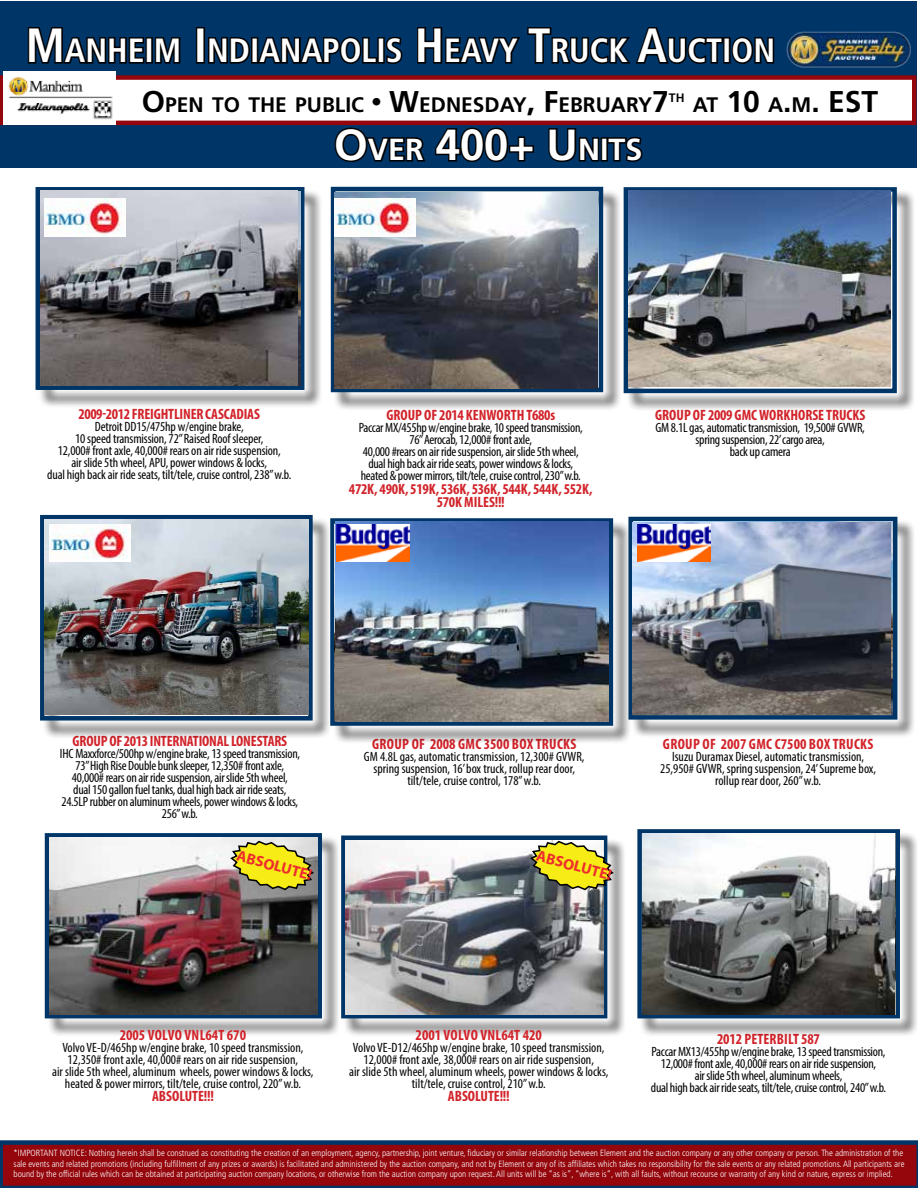
<style>
.page{position:relative;width:918px;height:1188px;background:#fff}
.page>*{position:absolute;margin:0;border:0;box-sizing:border-box;transform-origin:0 0}
.t1{font:700 condensed 33.6px "Frutiger LT Std";color:#fff}
.t2{font:700 30.45px "Frutiger LT Std";color:#fff}
.t3{font:700 30px "Frutiger LT Std";color:#000}
.t4{font:700 21px "Frutiger LT Std";color:#000}
.t5{font:700 15.45px "Myriad Pro";color:#ee2d2d}
.t6{font:700 condensed 15px/13.5px "Myriad Pro";letter-spacing:-.005em;color:#d2232a;text-align:center}
.t7{font:700 condensed 15px "Myriad Pro";letter-spacing:.02em;color:#d2232a}
.t8{font:condensed 13.5px/12px "Myriad Pro";letter-spacing:-.015em;color:#000;text-align:center}
.t9{font:700 12.3px "Frutiger LT Std";color:#000}
.t10{font:300 condensed 9px/10.5px "Frutiger LT Std";color:#fff}
.s1{font-size:48px}
.s2{font-size:30px}
.s3{font-family:"Homizio";font-size:30px}
.s4{font-size:21px}
.s5{font-size:43.5px}
</style>
<div class="page">
<svg style="left:0;top:1140px;width:918px;height:48px;background:#7f0e1a"></svg>
<div style="left:1px;top:1px;width:916px;height:167px;background:#003568"></div>
<img style="left:813px;top:31px;width:98px;height:37px">
<div style="left:2px;top:78px;width:912px;height:45px;background:#fff"></div>
<div style="left:0;top:75px;width:916px;height:50px;border:4px solid #94060c"></div>
<svg style="left:26px;top:27px;width:787px;height:135px"></svg>
<img style="left:4px;top:71px;width:112px;height:54px">
<div style="left:38px;top:189px;width:285px;height:220px;background:#000;opacity:.75"></div>
<div style="left:36px;top:187px;width:268px;height:203px;border:4px solid #003568"></div>
<div style="left:333px;top:189px;width:289px;height:222px;background:#000;opacity:.75"></div>
<div style="left:331px;top:187px;width:272px;height:205px;border:4px solid #003568"></div>
<div style="left:626px;top:189px;width:289px;height:223px;background:#000;opacity:.75"></div>
<div style="left:624px;top:187px;width:273px;height:206px;border:4px solid #003568"></div>
<div style="left:42px;top:517px;width:289px;height:222px;background:#000;opacity:.75"></div>
<div style="left:40px;top:515px;width:273px;height:206px;border:4px solid #003568"></div>
<div style="left:47px;top:835px;width:294px;height:202px;background:#000;opacity:.75"></div>
<div style="left:45px;top:833px;width:277px;height:185px;border:4px solid #003568"></div>
<div style="left:333px;top:521px;width:299px;height:223px;background:#000;opacity:.75"></div>
<div style="left:330px;top:518px;width:283px;height:208px;border:4px solid #003568"></div>
<div style="left:640px;top:831px;width:278px;height:206px;background:#000;opacity:.75"></div>
<div style="left:637px;top:829px;width:263px;height:189px;border:4px solid #003568"></div>
<div style="left:631px;top:519px;width:285px;height:219px;background:#000;opacity:.75"></div>
<div style="left:628px;top:517px;width:269px;height:203px;border:4px solid #003568"></div>
<div style="left:343px;top:838px;width:283px;height:199px;background:#000;opacity:.75"></div>
<div style="left:341px;top:835px;width:266px;height:183px;border:5px solid #003568"></div>
<img style="left:346px;top:841px;width:258px;height:173px">
<img style="left:49px;top:838px;width:268px;height:176px">
<img style="left:642px;top:833px;width:252px;height:181px">
<img style="left:40px;top:190px;width:258px;height:195px">
<img style="left:335px;top:193px;width:263px;height:195px">
<img style="left:628px;top:190px;width:263px;height:197px">
<img style="left:45px;top:520px;width:263px;height:195px">
<img style="left:335px;top:521px;width:274px;height:200px">
<img style="left:337px;top:525px;width:73px;height:37px">
<img style="left:633px;top:523px;width:258px;height:192px">
<img style="left:637px;top:525px;width:73px;height:37px">
<svg style="left:529px;top:840px;width:86px;height:51px;background:#c2bf4d"></svg>
<svg style="left:229px;top:840px;width:86px;height:51px;background:#c8c14e"></svg>
<img style="left:45px;top:199px;width:81px;height:37px">
<img style="left:335px;top:199px;width:81px;height:37px">
<img style="left:50px;top:525px;width:80px;height:37px">
<h1 class="t1" style="left:26px;top:31px;width:751px"><span class="s1">M</span>ANHEIM <span class="s1">I</span> NDIANAPOLIS <span class="s1">H</span> EAVY <span class="s1">T</span>RUCK <span class="s1">A</span>UCTION</h1>
<h3 class="t4" style="left:142px;top:92px;width:529px"><span class="s2">O</span>PEN TO THE PUBLIC <span class="s3">•</span> <span class="s2">W</span>EDNESDAY<span class="s2">, F</span>EBRUARY<span class="s2">7</span></h3>
<p class="t9" style="left:669px;top:90px;width:17px">TH</p>
<h3 class="t3" style="left:693px;top:84px;width:152px"><span class="s4">AT</span> 10 <span class="s4">A</span>.<span class="s4">M</span>. EST</h3>
<h2 class="t2" style="left:334px;top:132px;width:310px"><span class="s5">O</span>VER <span class="s5">400+ U</span>NITS</h2>
<p class="t6" style="left:78px;top:407px;width:183px">2009-2012 FREIGHTLINER CASCADIAS</p>
<p class="t8" style="left:47px;top:420px;width:246px">Detroit DD15/475hp w/engine brake,<br>10 speed transmission, 72” Raised Roof sleeper,<br>12,000# front axle, 40,000# rears on air ride suspension,<br>air slide 5th wheel, APU, power windows &amp; locks,<br>dual high back air ride seats, tilt/tele, cruise control, 238” w.b.</p>
<p class="t6" style="left:386px;top:408px;width:170px">GROUP OF 2014 KENWORTH T680S</p>
<p class="t8" style="left:359px;top:422px;width:226px">Paccar MX/455hp w/engine brake, 10 speed transmission, 76” Aerocab, 12,000# front axle,<br>40,000 #rears on air ride suspension, air slide 5th wheel, dual high back air ride seats, power windows &amp; locks, heated &amp; power mirrors, tilt/tele, cruise control, 230” w.b.</p>
<p class="t6" style="left:349px;top:482px;width:245px">472K, 490K, 519K, 536K, 536K, 544K, 544K, 552K,<br>570K MILES!!!</p>
<p class="t6" style="left:655px;top:408px;width:212px">GROUP OF 2009 GMC WORKHORSE TRUCKS</p>
<p class="t8" style="left:656px;top:422px;width:211px">GM 8.1L gas, automatic transmission, 19,500# GVWR, spring suspension, 22’cargo area,<br>back up camera</p>
<p class="t6" style="left:73px;top:734px;width:216px">GROUP OF 2013 INTERNATIONAL LONESTARS</p>
<p class="t8" style="left:60px;top:748px;width:242px">IHC Maxxforce/500hp w/engine brake, 13 speed transmission, 73” High Rise Double bunk sleeper, 12,350# front axle, 40,000# rears on air ride suspension, air slide 5th wheel,<br>dual 150 gallon fuel tanks, dual high back air ride seats, 24.5LP rubber on aluminum wheels, power windows &amp; locks, 256” w.b.</p>
<p class="t7" style="left:372px;top:734px;width:206px">GROUP OF 2008 GMC 3500 BOX TRUCKS</p>
<p class="t8" style="left:364px;top:750px;width:222px">GM 4.8L gas, automatic transmission, 12,300# GVWR, spring suspension, 16’ box truck, rollup rear door, tilt/tele, cruise control, 178” w.b.</p>
<p class="t5" style="left:240px;top:846px;width:79px;rotate:15deg">ABSOLUTE!</p>
<p class="t5" style="left:540px;top:846px;width:79px;rotate:15deg">ABSOLUTE!</p>
<p class="t7" style="left:663px;top:734px;width:212px">GROUP OF 2007 GMC C7500 BOX TRUCKS</p>
<p class="t8" style="left:660px;top:750px;width:218px">Isuzu Duramax Diesel, automatic transmission,<br>25,950# GVWR, spring suspension, 24’ Supreme box, rollup rear door, 260” w.b.</p>
<p class="t6" style="left:120px;top:1028px;width:128px">2005 VOLVO VNL64T 670</p>
<p class="t8" style="left:52px;top:1041px;width:263px">Volvo VE-D/465hp w/engine brake, 10 speed transmission, 12,350# front axle, 40,000# rears on air ride suspension,<br>air slide 5th wheel, aluminum wheels, power windows &amp; locks, heated &amp; power mirrors, tilt/tele, cruise control, 220” w.b.</p>
<p class="t6" style="left:152px;top:1089px;width:63px">ABSOLUTE!!!</p>
<p class="t6" style="left:416px;top:1028px;width:128px">2001 VOLVO VNL64T 420</p>
<p class="t8" style="left:349px;top:1041px;width:261px">Volvo VE-D12/465hp w/engine brake, 10 speed transmission, 12,000# front axle, 38,000# rears on air ride suspension,<br>air slide 5th wheel, aluminum wheels, power windows &amp; locks, tilt/tele, cruise control, 210” w.b.</p>
<p class="t6" style="left:448px;top:1089px;width:63px">ABSOLUTE!!!</p>
<p class="t6" style="left:717px;top:1032px;width:105px">2012 PETERBILT 587</p>
<p class="t8" style="left:651px;top:1046px;width:237px">Paccar MX13/455hp w/engine brake, 13 speed transmission, 12,000# front axle, 40,000# rears on air ride suspension,<br>air slide 5th wheel, aluminum wheels,<br>dual high back air ride seats, tilt/tele, cruise control, 240” w.b.</p>
<p class="t10" style="left:14px;top:1148px;width:893px">*IMPORTANT NOTICE: Nothing herein shall be construed as constituting the creation of an employment, agency, partnership, joint venture, fiduciary or similar relationship between Element and the auction company or any other company or person. The administration of the sale events and related promotions (including fulfillment of any prizes or awards) is facilitated and administered by the auction company, and not by Element or any of its affiliates which takes no responsibility for the sale events or any related promotions. All participants are bound by the official rules which can be obtained at participating auction company locations, or otherwise from the auction company upon request. All units will be “as is”, “where is”, with all faults, without recourse or warranty of any kind or nature, express or implied.</p>
</div>
